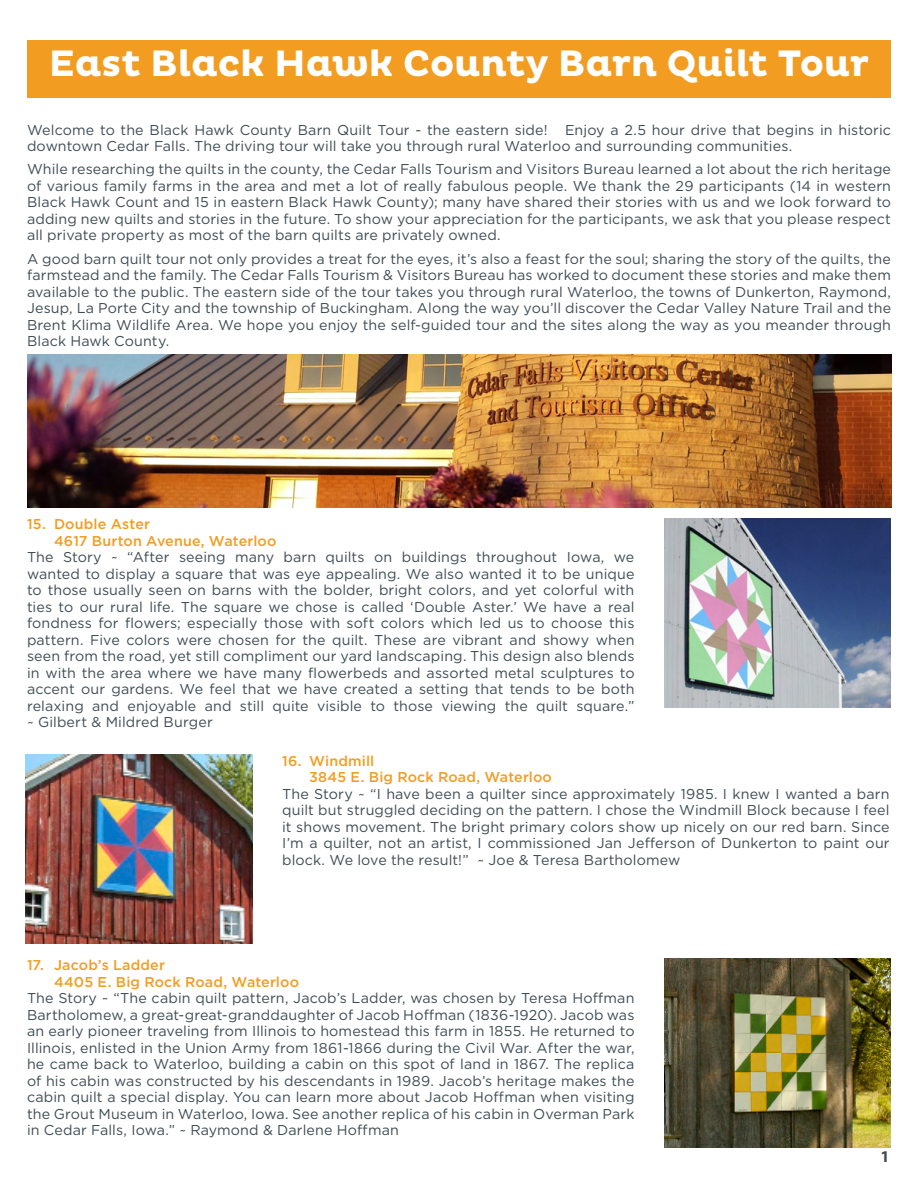
<style>
.page{position:relative;width:918px;height:1188px;background:#fff}
.page>*{position:absolute;margin:0;border:0;box-sizing:border-box;transform-origin:0 0}
.all_text_eastern{font:700 37.5px "Pluto";letter-spacing:-.01em;color:#fff}
.all_text_eastern-2{font:700 16.5px "Myriad Pro";color:#3f4c54}
.all_text_eastern-3{font:14.25px/16.5px "Gotham";letter-spacing:.01em;color:#3f4c54;text-align:justify}
.names_eastern{font:500 14.25px "Gotham";letter-spacing:.01em;color:#f29d22}
</style>
<div class="page">
<div style="left:27px;top:40px;width:864px;height:58px;background:#f29d22"></div>
<img style="left:664px;top:518px;width:227px;height:189px">
<img style="left:26px;top:754px;width:226px;height:190px">
<img style="left:664px;top:959px;width:227px;height:189px">
<img style="left:28px;top:354px;width:864px;height:154px">
<p class="all_text_eastern" style="left:49px;top:42px;width:822px">East Black Hawk County Barn Quilt Tour</p>
<p class="all_text_eastern-3" style="left:27px;top:121px;width:866px">Welcome to the Black Hawk County Barn Quilt Tour - the eastern side! Enjoy a 2.5 hour drive that begins in historic downtown Cedar Falls. The driving tour will take you through rural Waterloo and surrounding communities.</p>
<p class="all_text_eastern-3" style="left:27px;top:161px;width:866px">While researching the quilts in the county, the Cedar Falls Tourism and Visitors Bureau learned a lot about the rich heritage of various family farms in the area and met a lot of really fabulous people. We thank the 29 participants (14 in western Black Hawk Count and 15 in eastern Black Hawk County); many have shared their stories with us and we look forward to adding new quilts and stories in the future. To show your appreciation for the participants, we ask that you please respect all private property as most of the barn quilts are privately owned.</p>
<p class="all_text_eastern-3" style="left:27px;top:250px;width:866px">A good barn quilt tour not only provides a treat for the eyes, it’s also a feast for the soul; sharing the story of the quilts, the farmstead and the family. The Cedar Falls Tourism &amp; Visitors Bureau has worked to document these stories and make them available to the public. The eastern side of the tour takes you through rural Waterloo, the towns of Dunkerton, Raymond, Jesup, La Porte City and the township of Buckingham. Along the way you’ll discover the Cedar Valley Nature Trail and the Brent Klima Wildlife Area. We hope you enjoy the self-guided tour and the sites along the way as you meander through Black Hawk County.</p>
<p class="names_eastern" style="left:27px;top:515px;width:125px">15. Double Aster</p>
<p class="names_eastern" style="left:54px;top:532px;width:224px">4617 Burton Avenue, Waterloo</p>
<p class="all_text_eastern-3" style="left:27px;top:549px;width:609px">The Story ~ “After seeing many barn quilts on buildings throughout Iowa, we wanted to display a square that was eye appealing. We also wanted it to be unique to those usually seen on barns with the bolder, bright colors, and yet colorful with ties to our rural life. The square we chose is called ‘Double Aster.’ We have a real fondness for flowers; especially those with soft colors which led us to choose this pattern. Five colors were chosen for the quilt. These are vibrant and showy when seen from the road, yet still compliment our yard landscaping. This design also blends in with the area where we have many flowerbeds and assorted metal sculptures to accent our gardens. We feel that we have created a setting that tends to be both relaxing and enjoyable and still quite visible to those viewing the quilt square.” ~ Gilbert &amp; Mildred Burger</p>
<p class="names_eastern" style="left:282px;top:752px;width:94px">16. Windmill</p>
<p class="names_eastern" style="left:309px;top:768px;width:244px">3845 E. Big Rock Road, Waterloo</p>
<p class="all_text_eastern-3" style="left:282px;top:785px;width:609px">The Story ~ “I have been a quilter since approximately 1985. I knew I wanted a barn quilt but struggled deciding on the pattern. I chose the Windmill Block because I feel it shows movement. The bright primary colors show up nicely on our red barn. Since I’m a quilter, not an artist, I commissioned Jan Jefferson of Dunkerton to paint our block. We love the result!” ~ Joe &amp; Teresa Bartholomew</p>
<p class="names_eastern" style="left:27px;top:956px;width:139px">17. Jacob’s Ladder</p>
<p class="names_eastern" style="left:54px;top:972px;width:247px">4405 E. Big Rock Road, Waterloo</p>
<p class="all_text_eastern-3" style="left:27px;top:990px;width:609px">The Story ~ “The cabin quilt pattern, Jacob’s Ladder, was chosen by Teresa Hoffman Bartholomew, a great-great-granddaughter of Jacob Hoffman (1836-1920). Jacob was an early pioneer traveling from Illinois to homestead this farm in 1855. He returned to Illinois, enlisted in the Union Army from 1861-1866 during the Civil War. After the war, he came back to Waterloo, building a cabin on this spot of land in 1867. The replica of his cabin was constructed by his descendants in 1989. Jacob’s heritage makes the cabin quilt a special display. You can learn more about Jacob Hoffman when visiting the Grout Museum in Waterloo, Iowa. See another replica of his cabin in Overman Park in Cedar Falls, Iowa.” ~ Raymond &amp; Darlene Hoffman</p>
<p class="all_text_eastern-2" style="left:880px;top:1146px;width:11px">1</p>
</div>
